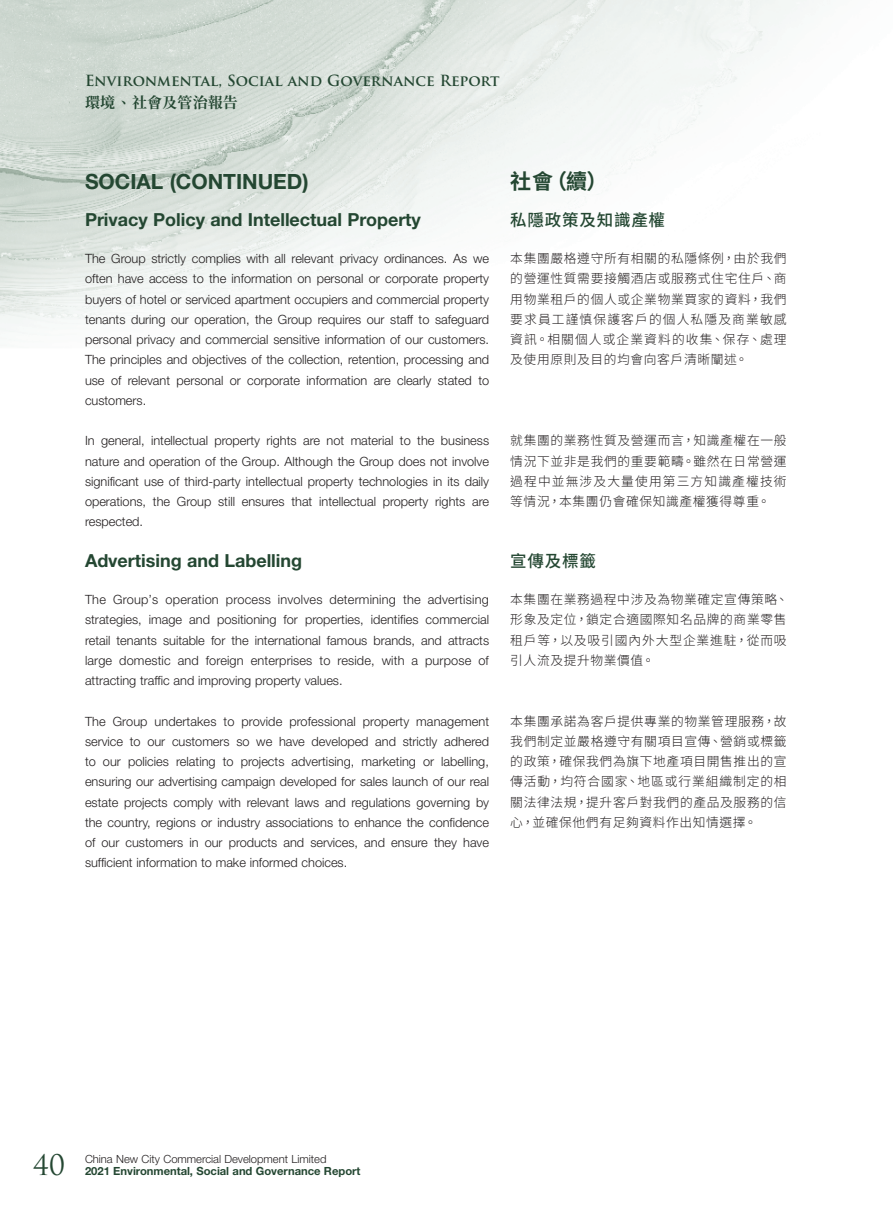
<style>
.page{position:relative;width:893px;height:1212px;background:#fff}
.page>*{position:absolute;margin:0;border:0;box-sizing:border-box;transform-origin:0 0}
.t1{font:27.75px "Trajan Pro";color:#244732}
.Heading_1{font:700 21px "Helvetica Neue LT Std";color:#244732}
.C_Heading_1{font:700 21px "Source Han Sans TC";color:#244732}
.Heading_2{font:700 18px "Helvetica Neue LT Std";color:#244732}
.C_Heading_2{font:500 16.5px "Source Han Sans TC";letter-spacing:.05em;color:#244732}
.t2{font:700 15px "Trajan Pro";color:#244732}
.t3{font:700 15px "Source Han Serif TC";letter-spacing:.01em;color:#244732}
.Body_Text{font:300 12.75px/20.2px "Helvetica Neue LT Std";color:#231f20;text-align:justify}
.C_Body_Text{font:300 12.75px/20.2px "Source Han Sans TC";letter-spacing:.05em;color:#231f20;text-align:justify}
.t4{font:700 11.25px "Helvetica Neue LT Std";letter-spacing:-.005em;color:#244732}
.t5{font:300 11.25px "Helvetica Neue LT Std";letter-spacing:-.005em;color:#231f20}
</style>
<div class="page">
<img style="left:0;top:0;width:807px;height:332px">
<p class="t2" style="left:85px;top:71px;width:416px">Environmental, Social and Governance Report</p>
<p class="t3" style="left:85px;top:94px;width:154px">環境、社會及管治報告</p>
<p class="Heading_1" style="left:85px;top:168px;width:225px">SOCIAL (CONTINUED)</p>
<p class="Heading_2" style="left:85px;top:208px;width:337px">Privacy Policy and Intellectual Property</p>
<p class="Body_Text" style="left:85px;top:248px;width:406px">The Group strictly complies with all relevant privacy ordinances. As we often have access to the information on personal or corporate property buyers of hotel or serviced apartment occupiers and commercial property tenants during our operation, the Group requires our staff to safeguard personal privacy and commercial sensitive information of our customers.<br>The principles and objectives of the collection, retention, processing and use of relevant personal or corporate information are clearly stated to customers.</p>
<p class="Body_Text" style="left:85px;top:430px;width:406px">In general, intellectual property rights are not material to the business nature and operation of the Group. Although the Group does not involve significant use of third-party intellectual property technologies in its daily operations, the Group still ensures that intellectual property rights are respected.</p>
<p class="Heading_2" style="left:85px;top:549px;width:219px">Advertising and Labelling</p>
<p class="Body_Text" style="left:85px;top:589px;width:406px">The Group’s operation process involves determining the advertising strategies, image and positioning for properties, identifies commercial retail tenants suitable for the international famous brands, and attracts large domestic and foreign enterprises to reside, with a purpose of attracting traffic and improving property values.</p>
<p class="Body_Text" style="left:85px;top:711px;width:406px">The Group undertakes to provide professional property management service to our customers so we have developed and strictly adhered to our policies relating to projects advertising, marketing or labelling, ensuring our advertising campaign developed for sales launch of our real estate projects comply with relevant laws and regulations governing by the country, regions or industry associations to enhance the confidence of our customers in our products and services, and ensure they have sufficient information to make informed choices.</p>
<p class="C_Heading_1" style="left:510px;top:169px;width:99px">社會（續）</p>
<p class="C_Heading_2" style="left:510px;top:210px;width:156px">私隱政策及知識產權</p>
<p class="C_Body_Text" style="left:510px;top:249px;width:278px">本集團嚴格遵守所有相關的私隱條例，由於我們的營運性質需要接觸酒店或服務式住宅住戶、商用物業租戶的個人或企業物業買家的資料，我們要求員工謹慎保護客戶的個人私隱及商業敏感資訊。相關個人或企業資料的收集、保存、處理及使用原則及目的均會向客戶清晰闡述。</p>
<p class="C_Body_Text" style="left:510px;top:431px;width:278px">就集團的業務性質及營運而言，知識產權在一般情況下並非是我們的重要範疇。雖然在日常營運過程中並無涉及大量使用第三方知識產權技術等情況，本集團仍會確保知識產權獲得尊重。</p>
<p class="C_Heading_2" style="left:510px;top:551px;width:87px">宣傳及標籤</p>
<p class="C_Body_Text" style="left:510px;top:590px;width:280px;text-align:left">本集團在業務過程中涉及為物業確定宣傳策略、形象及定位，鎖定合適國際知名品牌的商業零售租戶等，以及吸引國內外大型企業進駐，從而吸引人流及提升物業價值。</p>
<p class="C_Body_Text" style="left:510px;top:711px;width:278px">本集團承諾為客戶提供專業的物業管理服務，故我們制定並嚴格遵守有關項目宣傳、營銷或標籤的政策，確保我們為旗下地產項目開售推出的宣傳活動，均符合國家、地區或行業組織制定的相關法律法規，提升客戶對我們的產品及服務的信心，並確保他們有足夠資料作出知情選擇。</p>
<h1 class="t1" style="left:33px;top:1147px;width:33px">40</h1>
<p class="t5" style="left:85px;top:1152px;width:243px">China New City Commercial Development Limited</p>
<p class="t4" style="left:85px;top:1164px;width:277px">2021 Environmental, Social and Governance Report</p>
</div>
